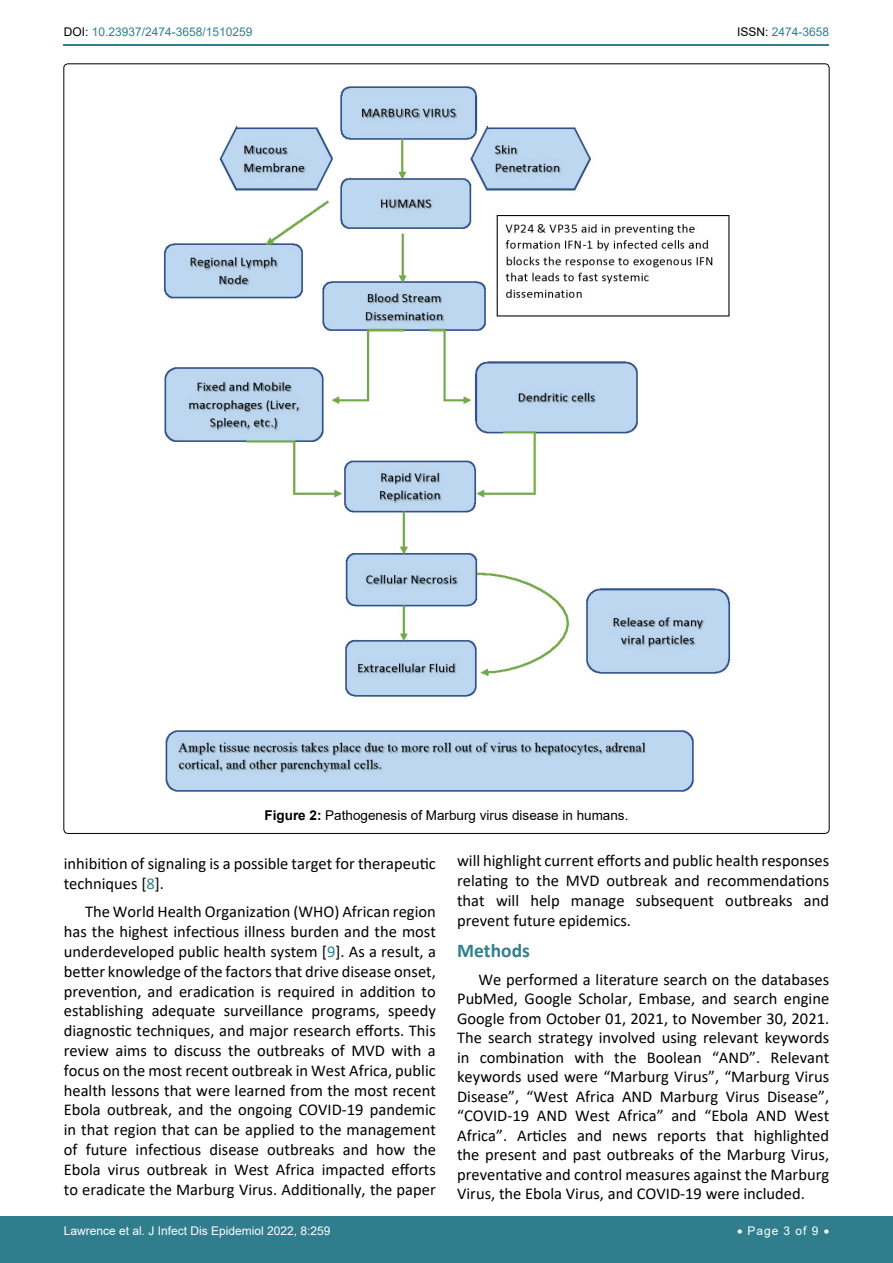
<style>
.page{position:relative;width:893px;height:1263px;background:#fff}
.page>*{position:absolute;margin:0;border:0;box-sizing:border-box;transform-origin:0 0}
.t1{font:700 19.5px "Calibri";color:#30808d}
.t2{font:16.5px/19.8px "Calibri";color:#000;text-align:justify}
.t3{font:13.5px "Arial";color:#000}
.t4{font:12px "Arial";color:#fff}
.t5{font:12px "Arial";color:#30808d}
.s1{color:#000}
.s2{font-weight:700}
.s3{color:#30808d}
</style>
<div class="page">
<hr style="left:64px;top:45px;width:765px;height:1px;background:#30808d">
<div style="left:0;top:1217px;width:893px;height:46px;background:#307d8d"></div>
<img style="left:163px;top:86px;width:568px;height:706px">
<p class="t5" style="left:64px;top:24px;width:190px"><span class="s1">DOI:</span> 10.23937/2474-3658/1510259</p>
<p class="t5" style="left:737px;top:24px;width:94px"><span class="s1">ISSN:</span> 2474-3658</p>
<p class="t3" style="left:264px;top:806px;width:365px"><span class="s2">Figure 2:</span> Pathogenesis of Marburg virus disease in humans.</p>
<p class="t2" style="left:457px;top:850px;width:374px">will highlight current efforts and public health responses relating to the MVD outbreak and recommendations that will help manage subsequent outbreaks and prevent future epidemics.</p>
<p class="t1" style="left:457px;top:936px;width:74px">Methods</p>
<p class="t2" style="left:457px;top:969px;width:374px;text-indent:21px">We performed a literature search on the databases PubMed, Google Scholar, Embase, and search engine Google from October 01, 2021, to November 30, 2021.<br>The search strategy involved using relevant keywords in combination with the Boolean “AND”. Relevant keywords used were “Marburg Virus”, “Marburg Virus Disease”, “West Africa AND Marburg Virus Disease”, “COVID-19 AND West Africa” and “Ebola AND West Africa”. Articles and news reports that highlighted the present and past outbreaks of the Marburg Virus, preventative and control measures against the Marburg Virus, the Ebola Virus, and COVID-19 were included.</p>
<p class="t2" style="left:64px;top:853px;width:374px">inhibition of signaling is a possible target for therapeutic techniques [<span class="s3">8</span>].</p>
<p class="t2" style="left:64px;top:901px;width:374px;text-indent:21px">The World Health Organization (WHO) African region has the highest infectious illness burden and the most underdeveloped public health system [<span class="s3">9</span>]. As a result, a better knowledge of the factors that drive disease onset, prevention, and eradication is required in addition to establishing adequate surveillance programs, speedy diagnostic techniques, and major research efforts. This review aims to discuss the outbreaks of MVD with a focus on the most recent outbreak in West Africa, public health lessons that were learned from the most recent Ebola outbreak, and the ongoing COVID-19 pandemic in that region that can be applied to the management of future infectious disease outbreaks and how the Ebola virus outbreak in West Africa impacted efforts to eradicate the Marburg Virus. Additionally, the paper</p>
<p class="t4" style="left:64px;top:1223px;width:268px">Lawrence et al. J Infect Dis Epidemiol 2022, 8:259</p>
<p class="t4" style="left:737px;top:1223px;width:94px">• Page 3 of 9 •</p>
</div>
